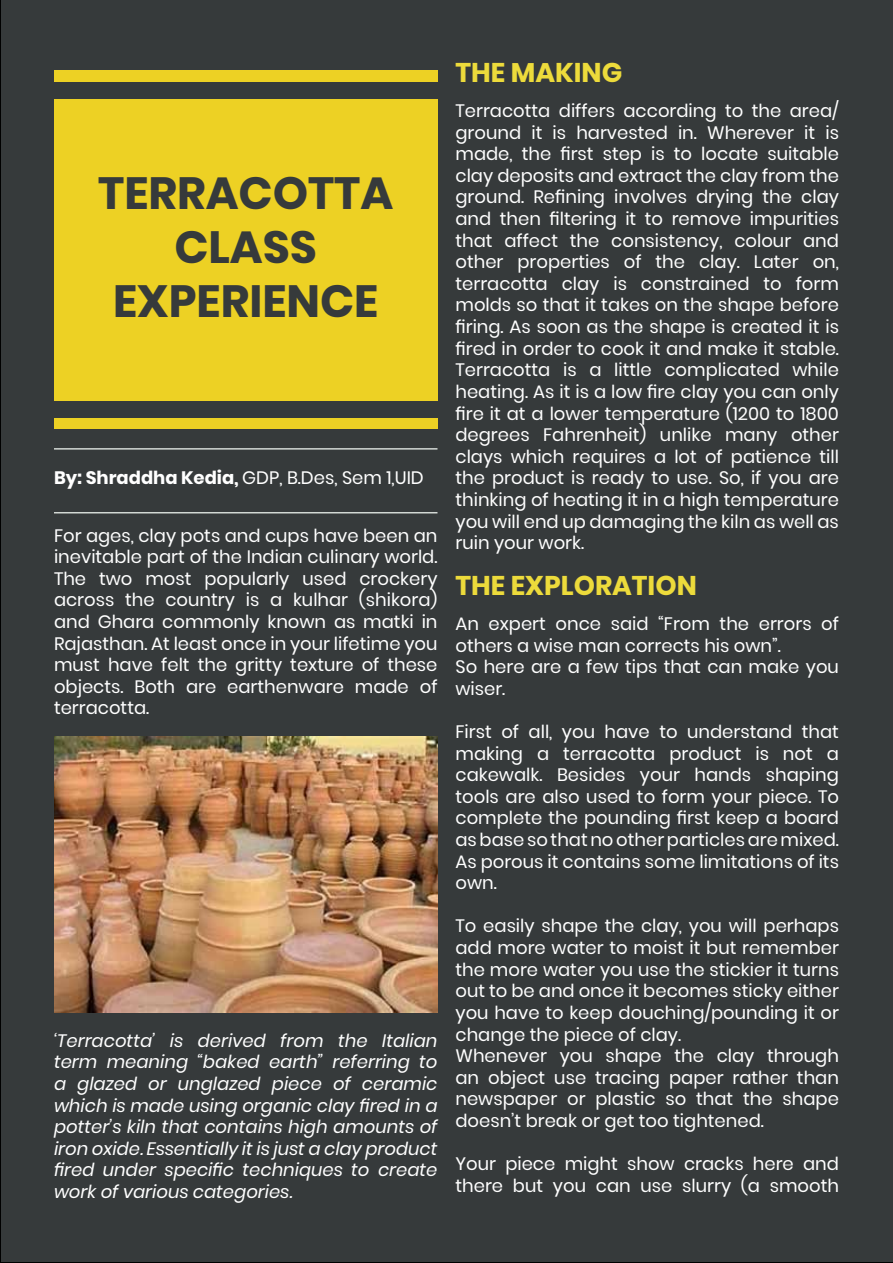
<style>
.page{position:relative;width:893px;height:1263px;background:#fff}
.page>*{position:absolute;margin:0;border:0;box-sizing:border-box;transform-origin:0 0}
.t1{font:700 45px/54px "Poppins";color:#363a3b;text-align:center}
.t2{font:700 27px "Poppins";color:#eddb3b}
.t3{font:18px/21.6px "Poppins";color:#fff;text-align:justify}
.t4{font:italic 18px/21.6px "Poppins";color:#fff;text-align:justify}
.s1{font-weight:700}
</style>
<div class="page">
<div style="left:1px;top:1px;width:891px;height:1261px;background:#363a3b"></div>
<div style="left:54px;top:53px;width:383px;height:393px;background:#edd124"></div>
<div style="left:54px;top:53px;width:383px;height:17px;background:#363a3b"></div>
<div style="left:54px;top:82px;width:383px;height:16px;background:#363a3b"></div>
<div style="left:54px;top:401px;width:383px;height:16px;background:#363a3b"></div>
<div style="left:54px;top:430px;width:383px;height:16px;background:#363a3b"></div>
<hr style="left:54px;top:448px;width:383px;height:2px;background:#d3d8d4">
<hr style="left:54px;top:512px;width:383px;height:1px;background:#d3d8d4">
<img style="left:54px;top:736px;width:383px;height:276px">
<h1 class="t1" style="left:98px;top:166px;width:296px">TERRACOTTA<br>CLASS<br>EXPERIENCE</h1>
<p class="t3" style="left:54px;top:467px;width:371px"><span class="s1">By: Shraddha Kedia,</span> GDP, B.Des, Sem 1,UID</p>
<p class="t3" style="left:54px;top:525px;width:385px">For ages, clay pots and cups have been an inevitable part of the Indian culinary world.<br>The two most popularly used crockery across the country is a kulhar (shikora) and Ghara commonly known as matki in Rajasthan. At least once in your lifetime you must have felt the gritty texture of these objects. Both are earthenware made of terracotta.</p>
<p class="t4" style="left:54px;top:1030px;width:385px">‘Terracotta’ is derived from the Italian term meaning “baked earth” referring to a glazed or unglazed piece of ceramic which is made using organic clay fired in a potter’s kiln that contains high amounts of iron oxide. Essentially it is just a clay product fired under specific techniques to create work of various categories.</p>
<h2 class="t2" style="left:455px;top:56px;width:168px">THE MAKING</h2>
<p class="t3" style="left:455px;top:100px;width:385px">Terracotta differs according to the area/ ground it is harvested in. Wherever it is made, the first step is to locate suitable clay deposits and extract the clay from the ground. Refining involves drying the clay and then filtering it to remove impurities that affect the consistency, colour and other properties of the clay. Later on, terracotta clay is constrained to form molds so that it takes on the shape before firing. As soon as the shape is created it is fired in order to cook it and make it stable.<br>Terracotta is a little complicated while heating. As it is a low fire clay you can only fire it at a lower temperature (1200 to 1800 degrees Fahrenheit) unlike many other clays which requires a lot of patience till the product is ready to use. So, if you are thinking of heating it in a high temperature you will end up damaging the kiln as well as ruin your work.</p>
<h2 class="t2" style="left:455px;top:569px;width:243px">THE EXPLORATION</h2>
<p class="t3" style="left:455px;top:613px;width:385px;text-align:left">An expert once said “From the errors of others a wise man corrects his own”.<br>So here are a few tips that can make you wiser.</p>
<p class="t3" style="left:455px;top:721px;width:385px">First of all, you have to understand that making a terracotta product is not a cakewalk. Besides your hands shaping tools are also used to form your piece. To complete the pounding first keep a board as base so that no other particles are mixed.<br>As porous it contains some limitations of its own.</p>
<p class="t3" style="left:455px;top:915px;width:385px;text-align:left">To easily shape the clay, you will perhaps add more water to moist it but remember the more water you use the stickier it turns out to be and once it becomes sticky either you have to keep douching/pounding it or change the piece of clay.<br>Whenever you shape the clay through an object use tracing paper rather than newspaper or plastic so that the shape doesn’t break or get too tightened.</p>
<p class="t3" style="left:455px;top:1153px;width:385px">Your piece might show cracks here and there but you can use slurry (a smooth</p>
</div>
